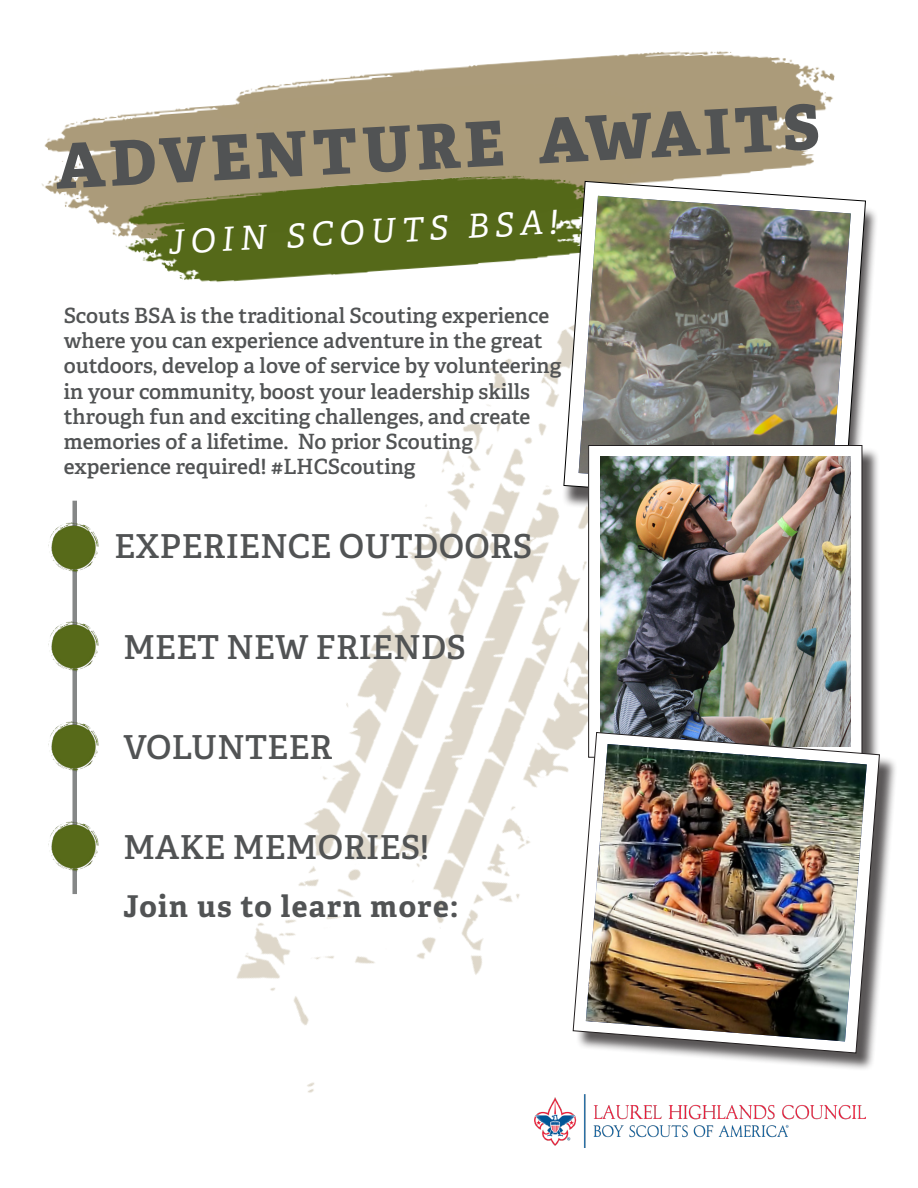
<style>
.page{position:relative;width:918px;height:1188px;background:#fff}
.page>*{position:absolute;margin:0;border:0;box-sizing:border-box;transform-origin:0 0}
.t1{font:800 62.1px "Adelle";color:#515354}
.t2{font:600 33px "Adelle";letter-spacing:.01em;color:#515354}
.t3{font:italic 33px "Adelle";color:#fff}
.t4{font:700 30px "Adelle";letter-spacing:.045em;color:#515354}
.t5{font:600 21px/25.2px "Adelle";color:#515354}
</style>
<div class="page">
<img style="left:72px;top:335px;width:517px;height:789px">
<img style="left:42px;top:108px;width:520px;height:227px">
<img style="left:178px;top:51px;width:657px;height:130px">
<img style="left:95px;top:129px;width:518px;height:181px">
<div style="left:562px;top:187px;width:317px;height:339px;background:#231f20;opacity:.75"></div>
<svg style="left:564px;top:181px;width:302px;height:324px"></svg>
<img style="left:579px;top:196px;width:272px;height:295px">
<div style="left:591px;top:448px;width:290px;height:328px;background:#231f20;opacity:.75"></div>
<div style="left:589px;top:446px;width:273px;height:311px;background:#fff"></div>
<img style="left:535px;top:1095px;width:331px;height:53px">
<img style="left:600px;top:456px;width:250px;height:276px">
<div style="left:576px;top:735px;width:322px;height:337px;background:#231f20;opacity:.75"></div>
<svg style="left:573px;top:732px;width:307px;height:321px"></svg>
<img style="left:586px;top:744px;width:281px;height:297px">
<div style="left:72px;top:501px;width:5px;height:393px;background:#858787"></div>
<img style="left:48px;top:520px;width:53px;height:54px">
<img style="left:48px;top:620px;width:53px;height:54px">
<img style="left:48px;top:719px;width:53px;height:54px">
<img style="left:48px;top:819px;width:53px;height:54px">
<p class="t1" style="left:54px;top:126px;width:766px;rotate:-3deg">ADVENTURE AWAITS</p>
<p class="t3" style="left:167px;top:222px;width:391px;rotate:-3deg">JOIN SCOUTS BSA!</p>
<p class="t5" style="left:64px;top:303px;width:499px">Scouts BSA is the traditional Scouting experience where you can experience adventure in the great outdoors, develop a love of service by volunteering in your community, boost your leadership skills through fun and exciting challenges, and create memories of a lifetime. No prior Scouting</p>
<p class="t5" style="left:64px;top:454px;width:353px">experience required! #LHCScouting</p>
<p class="t2" style="left:115px;top:526px;width:419px">EXPERIENCE OUTDOORS</p>
<p class="t2" style="left:123px;top:627px;width:344px">MEET NEW FRIENDS</p>
<p class="t2" style="left:123px;top:727px;width:210px">VOLUNTEER</p>
<p class="t2" style="left:123px;top:826px;width:307px">MAKE MEMORIES!</p>
<p class="t4" style="left:123px;top:887px;width:337px">Join us to learn more:</p>
</div>
